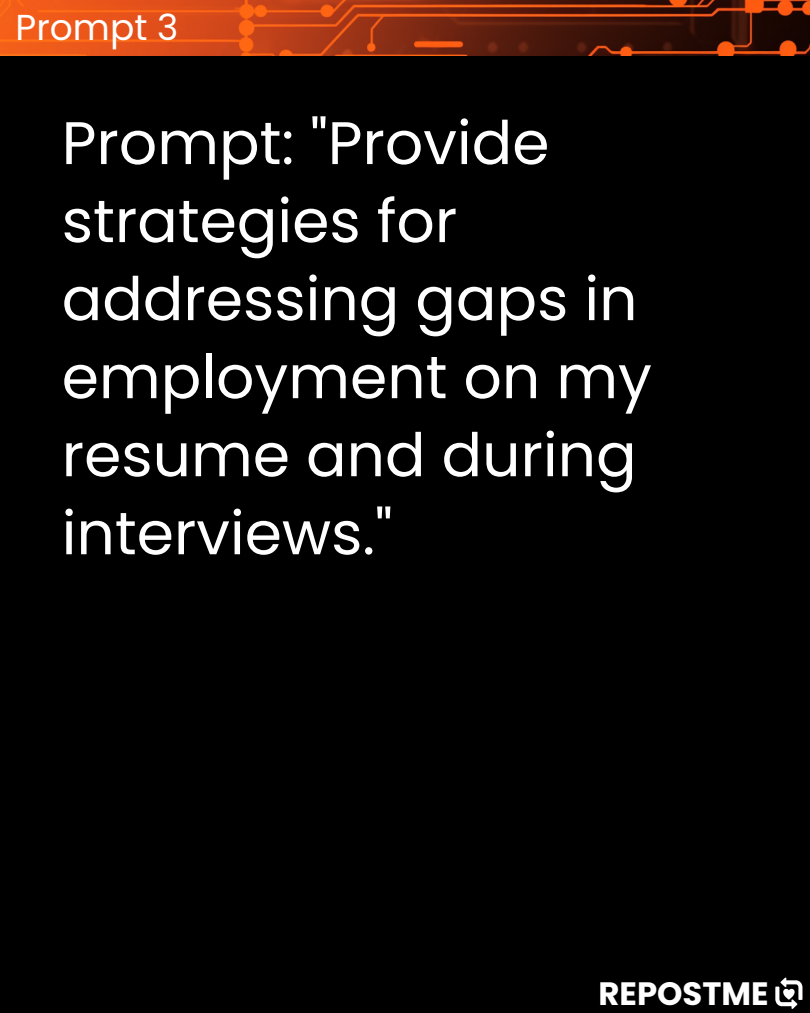
<style>
.page{position:relative;width:810px;height:1013px;background:#fff}
.page>*{position:absolute;margin:0;border:0;box-sizing:border-box;transform-origin:0 0}
.t1{font:60px/78px "Poppins";color:#fff}
.t2{font:36px "Poppins";color:#fff}
.t3{font:700 32.3px "Poppins";color:#fff}
</style>
<div class="page">
<div style="left:0;top:0;width:810px;height:1012px;background:#000"></div>
<img style="left:0;top:0;width:810px;height:55px">
<svg style="left:775px;top:977px;width:27px;height:31px"></svg>
<p class="t2" style="left:16px;top:2px;width:164px">Prompt 3</p>
<p class="t1" style="left:62px;top:104px;width:592px">Prompt: "Provide strategies for addressing gaps in employment on my resume and during interviews."</p>
<p class="t3" style="left:598px;top:970px;width:172px">REPOSTME</p>
</div>
